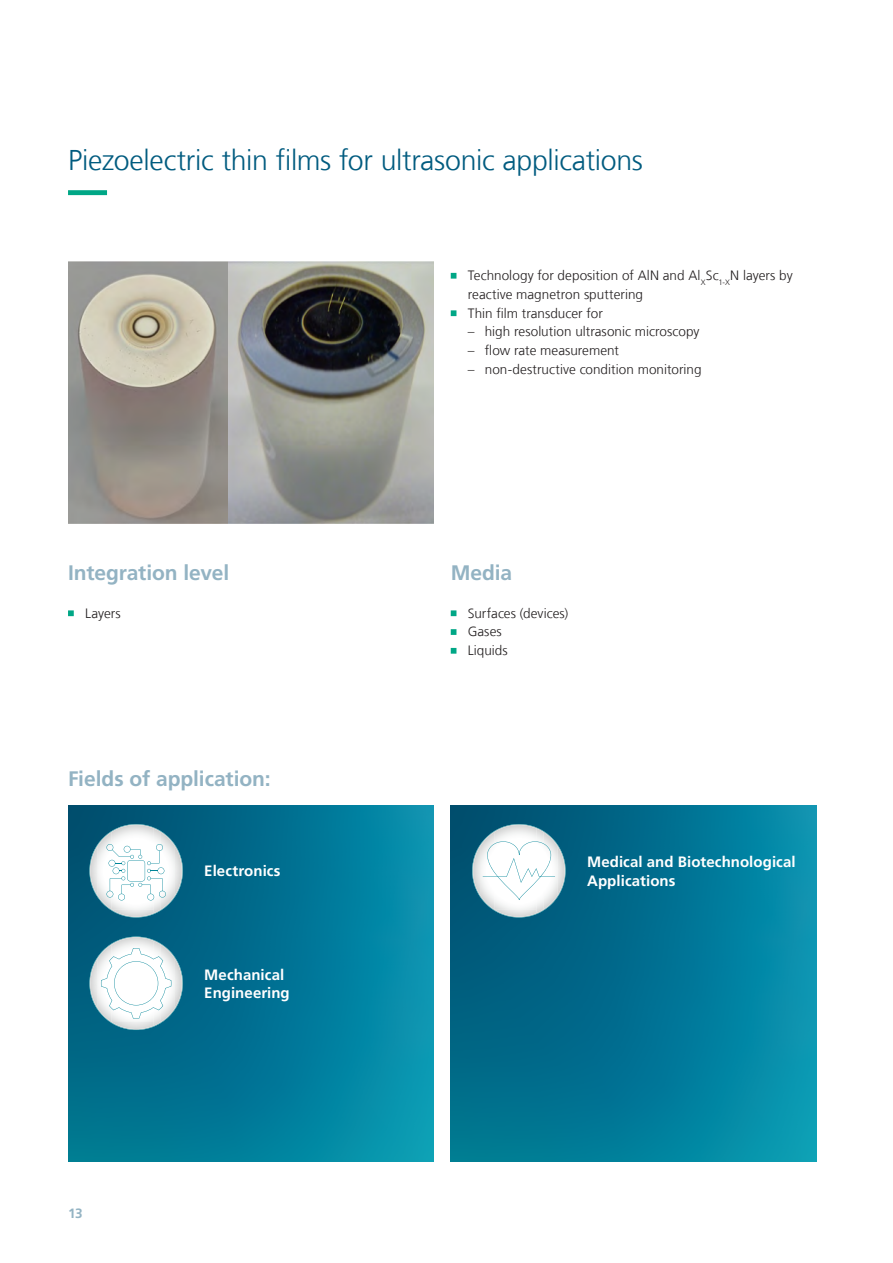
<style>
.page{position:relative;width:893px;height:1263px;background:#fff}
.page>*{position:absolute;margin:0;border:0;box-sizing:border-box;transform-origin:0 0}
.t1{font:300 28.5px "Frutiger LT Com";letter-spacing:-.01em;color:#005b7f}
.t2{font:700 21px "Frutiger LT Com";letter-spacing:-.005em;color:#93b3c3}
.t3{font:700 15px/18.8px "Frutiger LT Com";letter-spacing:.005em;color:#fff}
.t4{font:300 13.5px/18.8px "Frutiger LT Com";letter-spacing:.005em;color:#231f20}
.t5{font:700 13.5px "Frutiger LT Com";color:#93b3c3}
</style>
<div class="page">
<svg style="left:68px;top:805px;width:366px;height:356px;background:#017796"></svg>
<svg style="left:451px;top:805px;width:365px;height:356px;background:#017595"></svg>
<img style="left:68px;top:261px;width:366px;height:263px">
<svg style="left:451px;top:273px;width:6px;height:6px"></svg>
<svg style="left:451px;top:310px;width:6px;height:6px"></svg>
<svg style="left:68px;top:190px;width:39px;height:5px"></svg>
<svg style="left:68px;top:610px;width:6px;height:6px"></svg>
<svg style="left:451px;top:610px;width:6px;height:6px"></svg>
<svg style="left:451px;top:629px;width:6px;height:6px"></svg>
<svg style="left:451px;top:648px;width:6px;height:6px"></svg>
<svg style="left:89px;top:824px;width:94px;height:94px"></svg>
<svg style="left:89px;top:936px;width:94px;height:94px"></svg>
<svg style="left:472px;top:824px;width:94px;height:94px"></svg>
<h1 class="t1" style="left:68px;top:144px;width:576px">Piezoelectric thin films for ultrasonic applications</h1>
<h2 class="t2" style="left:68px;top:560px;width:163px">Integration level</h2>
<p class="t4" style="left:85px;top:604px;width:37px">Layers</p>
<h2 class="t2" style="left:68px;top:767px;width:204px">Fields of application:</h2>
<p class="t3" style="left:204px;top:862px;width:78px">Electronics</p>
<p class="t5" style="left:68px;top:1205px;width:16px">13</p>
<p class="t3" style="left:204px;top:965px;width:87px">Mechanical<br>Engineering</p>
<p class="t4" style="left:468px;top:266px;width:326px">Technology for deposition of AlN and Al<sub>X</sub>Sc<sub>1-X</sub>N layers by reactive magnetron sputtering<br>Thin film transducer for</p>
<p class="t4" style="left:468px;top:322px;width:233px">– high resolution ultrasonic microscopy</p>
<p class="t4" style="left:468px;top:341px;width:153px">– flow rate measurement</p>
<p class="t4" style="left:468px;top:360px;width:235px">– non-destructive condition monitoring</p>
<h2 class="t2" style="left:451px;top:560px;width:63px">Media</h2>
<p class="t4" style="left:468px;top:604px;width:102px">Surfaces (devices)<br>Gases<br>Liquids</p>
<p class="t3" style="left:587px;top:852px;width:210px">Medical and Biotechnological<br>Applications</p>
</div>
